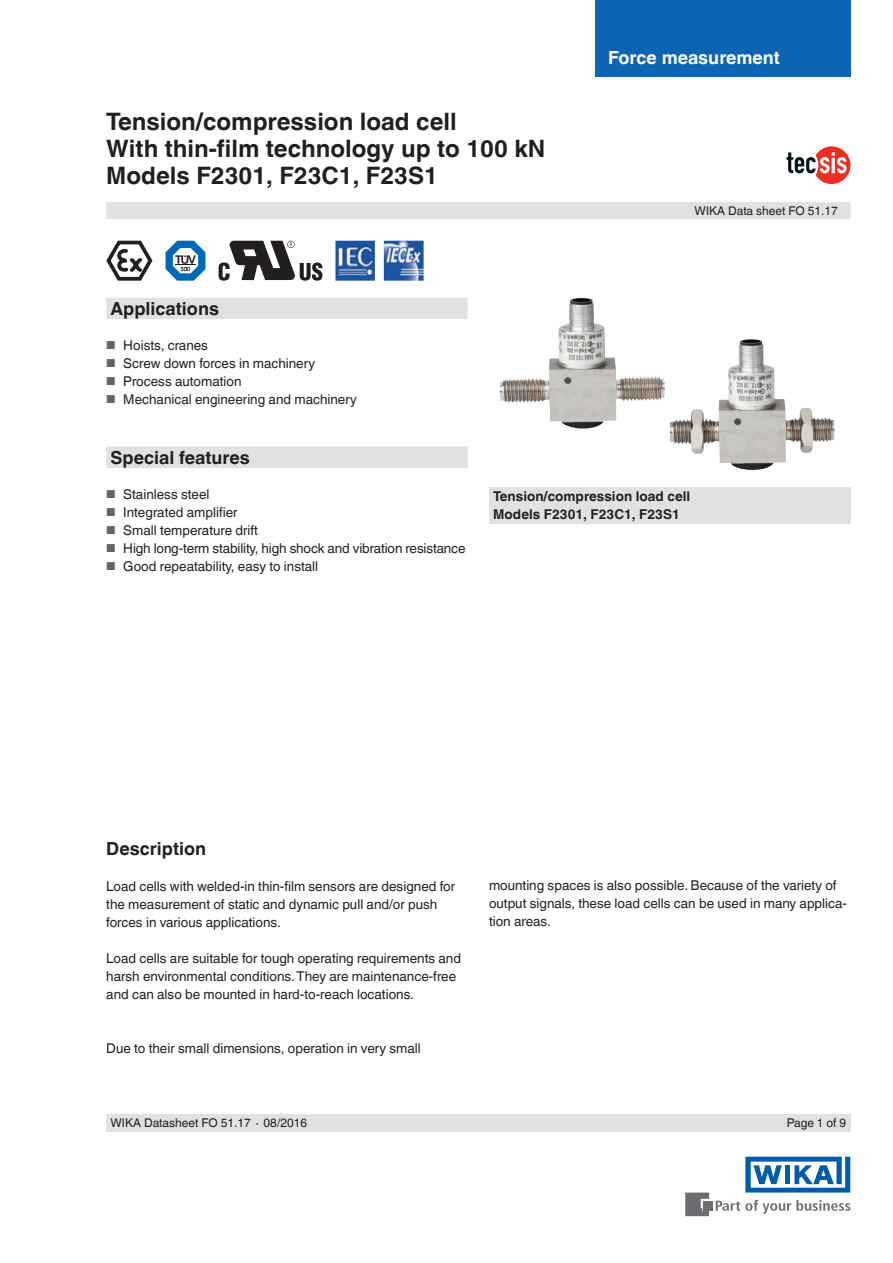
<style>
.page{position:relative;width:893px;height:1263px;background:#fff}
.page>*{position:absolute;margin:0;border:0;box-sizing:border-box;transform-origin:0 0}
.t1{font:700 24px/27px "Helvetica World";color:#231f20}
.t2{font:700 18px "Helvetica World";color:#231f20}
.t3{font:700 18px "Helvetica World";color:#fff}
.t4{font:13.5px/18px "Helvetica World";color:#231f20}
.t5{font:700 13.5px/18px "Helvetica World";color:#231f20}
.t6{font:12px "Helvetica World";color:#231f20}
.s1{font-size:11.55px;color:#5f6466}
</style>
<div class="page">
<svg style="left:716px;top:1200px;width:134px;height:14px"></svg>
<div style="left:703px;top:1201px;width:9px;height:9px;background:#6c6d70"></div>
<svg style="left:685px;top:1192px;width:24px;height:24px"></svg>
<svg style="left:745px;top:1157px;width:105px;height:35px"></svg>
<div style="left:595px;top:0;width:255px;height:77px;background:#0c64b2"></div>
<div style="left:106px;top:202px;width:744px;height:17px;background:#e1e2df"></div>
<div style="left:106px;top:1114px;width:744px;height:17px;background:#e1e2df"></div>
<svg style="left:106px;top:298px;width:362px;height:170px"></svg>
<div style="left:489px;top:487px;width:361px;height:36px;background:#e1e2df"></div>
<svg style="left:106px;top:241px;width:46px;height:40px"></svg>
<svg style="left:166px;top:241px;width:39px;height:40px"></svg>
<img style="left:669px;top:339px;width:166px;height:131px">
<img style="left:500px;top:298px;width:165px;height:130px">
<svg style="left:786px;top:146px;width:64px;height:38px"></svg>
<svg style="left:219px;top:241px;width:103px;height:40px"></svg>
<img style="left:335px;top:241px;width:89px;height:40px">
<h1 class="t1" style="left:106px;top:108px;width:441px">Tension/compression load cell<br>With thin-film technology up to 100 kN<br>Models F2301, F23C1, F23S1</h1>
<h2 class="t2" style="left:111px;top:298px;width:110px">Applications</h2>
<p class="t4" style="left:106px;top:336px;width:103px"><span class="s1">■</span> Hoists, cranes</p>
<p class="t4" style="left:106px;top:354px;width:210px"><span class="s1">■</span> Screw down forces in machinery</p>
<p class="t4" style="left:106px;top:372px;width:137px"><span class="s1">■</span> Process automation</p>
<p class="t4" style="left:106px;top:390px;width:252px"><span class="s1">■</span> Mechanical engineering and machinery</p>
<h2 class="t3" style="left:608px;top:47px;width:173px">Force measurement</h2>
<p class="t6" style="left:695px;top:204px;width:145px">WIKA Data sheet FO 51.17</p>
<h2 class="t2" style="left:111px;top:447px;width:141px">Special features</h2>
<p class="t4" style="left:106px;top:485px;width:105px"><span class="s1">■</span> Stainless steel</p>
<p class="t4" style="left:106px;top:503px;width:133px"><span class="s1">■</span> Integrated amplifier</p>
<p class="t4" style="left:106px;top:521px;width:153px"><span class="s1">■</span> Small temperature drift</p>
<p class="t4" style="left:106px;top:539px;width:361px"><span class="s1">■</span> High long-term stability, high shock and vibration resistance</p>
<p class="t4" style="left:106px;top:557px;width:213px"><span class="s1">■</span> Good repeatability, easy to install</p>
<p class="t5" style="left:493px;top:487px;width:199px">Tension/compression load cell<br>Models F2301, F23C1, F23S1</p>
<h2 class="t2" style="left:106px;top:838px;width:101px">Description</h2>
<p class="t4" style="left:106px;top:877px;width:350px">Load cells with welded-in thin-film sensors are designed for the measurement of static and dynamic pull and/or push forces in various applications.</p>
<p class="t4" style="left:106px;top:949px;width:356px">Load cells are suitable for tough operating requirements and harsh environmental conditions. They are maintenance-free and can also be mounted in hard-to-reach locations.</p>
<p class="t4" style="left:106px;top:1039px;width:316px">Due to their small dimensions, operation in very small</p>
<p class="t4" style="left:489px;top:876px;width:360px">mounting spaces is also possible. Because of the variety of output signals, these load cells can be used in many applica&shy;tion areas.</p>
<p class="t6" style="left:111px;top:1116px;width:198px">WIKA Datasheet FO 51.17 ∙ 08/2016</p>
<p class="t6" style="left:787px;top:1116px;width:61px">Page 1 of 9</p>
</div>
